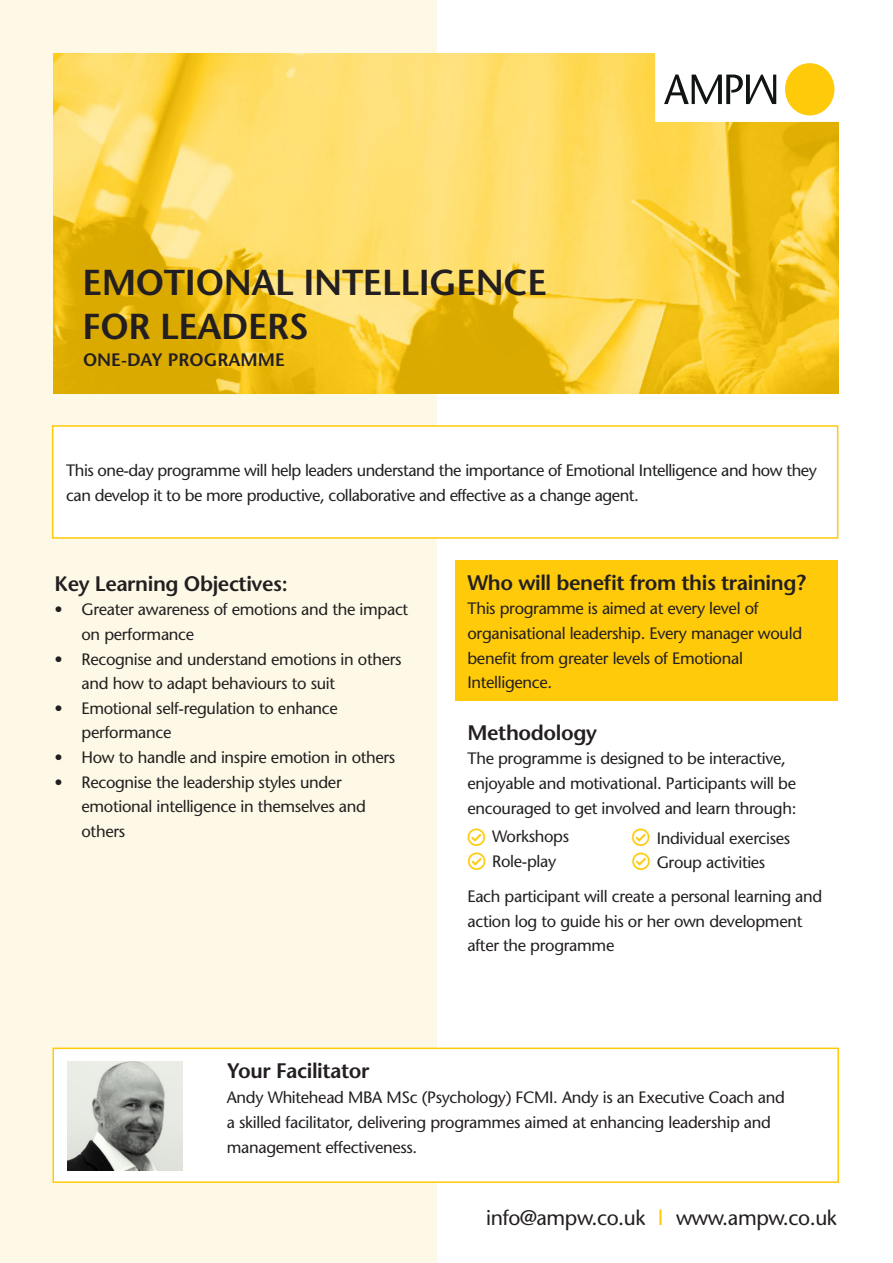
<style>
.page{position:relative;width:893px;height:1263px;background:#fff}
.page>*{position:absolute;margin:0;border:0;box-sizing:border-box;transform-origin:0 0}
.t1{font:600 36px "Stone Sans";letter-spacing:-.01em;color:#231f20}
.t2{font:600 21px "Stone Sans";letter-spacing:-.02em;color:#231f20}
.t3{font:21px "Stone Sans";letter-spacing:-.02em;color:#231f20}
.t4{font:600 18px "Stone Sans";color:#231f20}
.t5{font:16.5px/24.6px "Stone Sans";letter-spacing:-.02em;color:#231f20}
.s1{color:#feca0a}
.s2{font-weight:700;color:#feca0a}
</style>
<div class="page">
<div style="left:0;top:0;width:437px;height:1263px;background:#fef9e7"></div>
<img style="left:53px;top:54px;width:785px;height:340px">
<div style="left:52px;top:1047px;width:787px;height:136px;background:#fff;border:2px solid #feca0a"></div>
<div style="left:656px;top:28px;width:203px;height:93px;background:#fff"></div>
<svg style="left:664px;top:75px;width:112px;height:29px"></svg>
<div style="left:785px;top:63px;width:49px;height:52px;background:#feca0a;border-radius:50%"></div>
<div style="left:655px;top:28px;width:205px;height:94px;border:2px solid #fff"></div>
<div style="left:53px;top:426px;width:785px;height:112px;background:#fff"></div>
<div style="left:52px;top:425px;width:786px;height:114px;border:2px solid #feca0a"></div>
<div style="left:455px;top:560px;width:383px;height:141px;background:#feca0a"></div>
<img style="left:67px;top:1062px;width:116px;height:108px">
<p class="t1" style="left:83px;top:261px;width:466px">EMOTIONAL INTELLIGENCE</p>
<p class="t1" style="left:83px;top:304px;width:228px">FOR LEADERS</p>
<p class="t4" style="left:83px;top:349px;width:203px">ONE-DAY PROGRAMME</p>
<p class="t5" style="left:66px;top:458px;width:752px">This one-day programme will help leaders understand the importance of Emotional Intelligence and how they can develop it to be more productive, collaborative and effective as a change agent.</p>
<p class="t2" style="left:55px;top:570px;width:235px">Key Learning Objectives:</p>
<p class="t5" style="left:82px;top:597px;width:328px;text-indent:-27px">• Greater awareness of emotions and the impact on performance</p>
<p class="t5" style="left:82px;top:646px;width:322px;text-indent:-27px">• Recognise and understand emotions in others and how to adapt behaviours to suit</p>
<p class="t5" style="left:82px;top:696px;width:258px;text-indent:-27px">• Emotional self-regulation to enhance performance</p>
<p class="t5" style="left:55px;top:745px;width:342px">• How to handle and inspire emotion in others</p>
<p class="t5" style="left:82px;top:769px;width:286px;text-indent:-27px">• Recognise the leadership styles under emotional intelligence in themselves and others</p>
<p class="t2" style="left:467px;top:569px;width:340px">Who will benefit from this training?</p>
<p class="t5" style="left:467px;top:596px;width:336px">This programme is aimed at every level of organisational leadership. Every manager would benefit from greater levels of Emotional</p>
<p class="t5" style="left:467px;top:670px;width:86px">Intelligence.</p>
<p class="t2" style="left:467px;top:719px;width:131px">Methodology</p>
<p class="t5" style="left:467px;top:746px;width:330px">The programme is designed to be interactive, enjoyable and motivational. Participants will be encouraged to get involved and learn through:</p>
<p class="t5" style="left:467px;top:824px;width:103px"><span class="s1">●</span> Workshops</p>
<p class="t5" style="left:468px;top:848px;width:90px"><span class="s1">●</span> Role-play</p>
<p class="t5" style="left:632px;top:825px;width:160px"><span class="s1">●</span> Individual exercises</p>
<p class="t5" style="left:632px;top:850px;width:135px"><span class="s1">●</span> Group activities</p>
<p class="t5" style="left:467px;top:884px;width:356px">Each participant will create a personal learning and action log to guide his or her own development after the programme</p>
<p class="t2" style="left:227px;top:1058px;width:144px">Your Facilitator</p>
<p class="t5" style="left:227px;top:1085px;width:560px">Andy Whitehead MBA MSc (Psychology) FCMI. Andy is an Executive Coach and a skilled facilitator, delivering programmes aimed at enhancing leadership and management effectiveness.</p>
<p class="t3" style="left:486px;top:1205px;width:352px">info@ampw.co.uk <span class="s2">|</span> www.ampw.co.uk</p>
</div>
